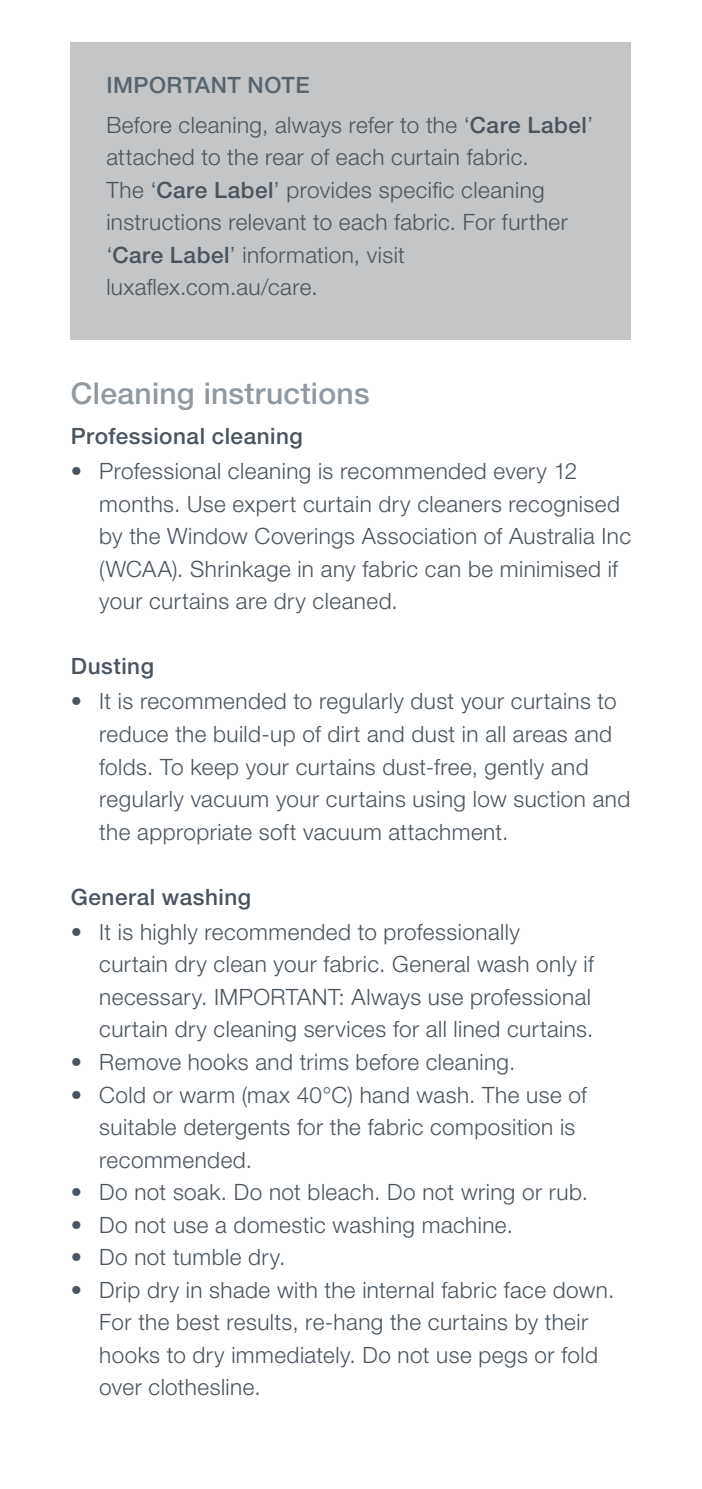
<style>
.page{position:relative;width:702px;height:1489px;background:#fff}
.page>*{position:absolute;margin:0;border:0;box-sizing:border-box;transform-origin:0 0}
.SUB_HEAD_STYLE1{font:500 30px "Helvetica Neue LT Std";letter-spacing:.01em;color:#9199a0}
.BULLETS{font:300 22.5px/32.5px "Helvetica Neue LT Std";letter-spacing:.02em;color:#49545e}
.COPY_BOLD{font:500 22.5px "Helvetica Neue LT Std";letter-spacing:.02em;color:#49545e}
.SUB_HEAD_STYLE1-2{font:500 22.5px "Helvetica Neue LT Std";letter-spacing:.02em;color:#58646d}
.s1{font-weight:500}
</style>
<div class="page">
<div style="left:71px;top:42px;width:560px;height:297px;background:#c3c5c6"></div>
<p class="SUB_HEAD_STYLE1-2" style="left:106px;top:72px;width:205px">IMPORTANT NOTE</p>
<p class="BULLETS" style="left:106px;top:108px;width:488px">Before cleaning, always refer to the ‘<span class="s1">Care Label</span>’ attached to the rear of each curtain fabric.<br>The ‘<span class="s1">Care Label</span>’ provides specific cleaning instructions relevant to each fabric. For further ‘<span class="s1">Care Label</span>’ information, visit luxaflex.com.au/care.</p>
<p class="SUB_HEAD_STYLE1" style="left:71px;top:375px;width:300px">Cleaning instructions</p>
<p class="COPY_BOLD" style="left:71px;top:422px;width:233px">Professional cleaning</p>
<p class="BULLETS" style="left:99px;top:454px;width:533px;text-indent:-28px">• Professional cleaning is recommended every 12 months. Use expert curtain dry cleaners recognised by the Window Coverings Association of Australia Inc (WCAA). Shrinkage in any fabric can be minimised if your curtains are dry cleaned.</p>
<p class="COPY_BOLD" style="left:71px;top:652px;width:85px">Dusting</p>
<p class="BULLETS" style="left:99px;top:684px;width:532px;text-indent:-28px">• It is recommended to regularly dust your curtains to reduce the build-up of dirt and dust in all areas and folds. To keep your curtains dust-free, gently and regularly vacuum your curtains using low suction and the appropriate soft vacuum attachment.</p>
<p class="COPY_BOLD" style="left:71px;top:883px;width:182px">General washing</p>
<p class="BULLETS" style="left:99px;top:915px;width:496px;text-indent:-28px">• It is highly recommended to professionally curtain dry clean your fabric. General wash only if necessary. IMPORTANT: Always use professional curtain dry cleaning services for all lined curtains.</p>
<p class="BULLETS" style="left:71px;top:1045px;width:446px">• Remove hooks and trims before cleaning.</p>
<p class="BULLETS" style="left:99px;top:1077px;width:489px;text-indent:-28px">• Cold or warm (max 40°C) hand wash. The use of suitable detergents for the fabric composition is recommended.</p>
<p class="BULLETS" style="left:71px;top:1175px;width:518px">• Do not soak. Do not bleach. Do not wring or rub.</p>
<p class="BULLETS" style="left:71px;top:1207px;width:443px">• Do not use a domestic washing machine.</p>
<p class="BULLETS" style="left:71px;top:1240px;width:216px">• Do not tumble dry.</p>
<p class="BULLETS" style="left:99px;top:1272px;width:516px;text-indent:-28px">• Drip dry in shade with the internal fabric face down.<br>For the best results, re-hang the curtains by their hooks to dry immediately. Do not use pegs or fold over clothesline.</p>
</div>
